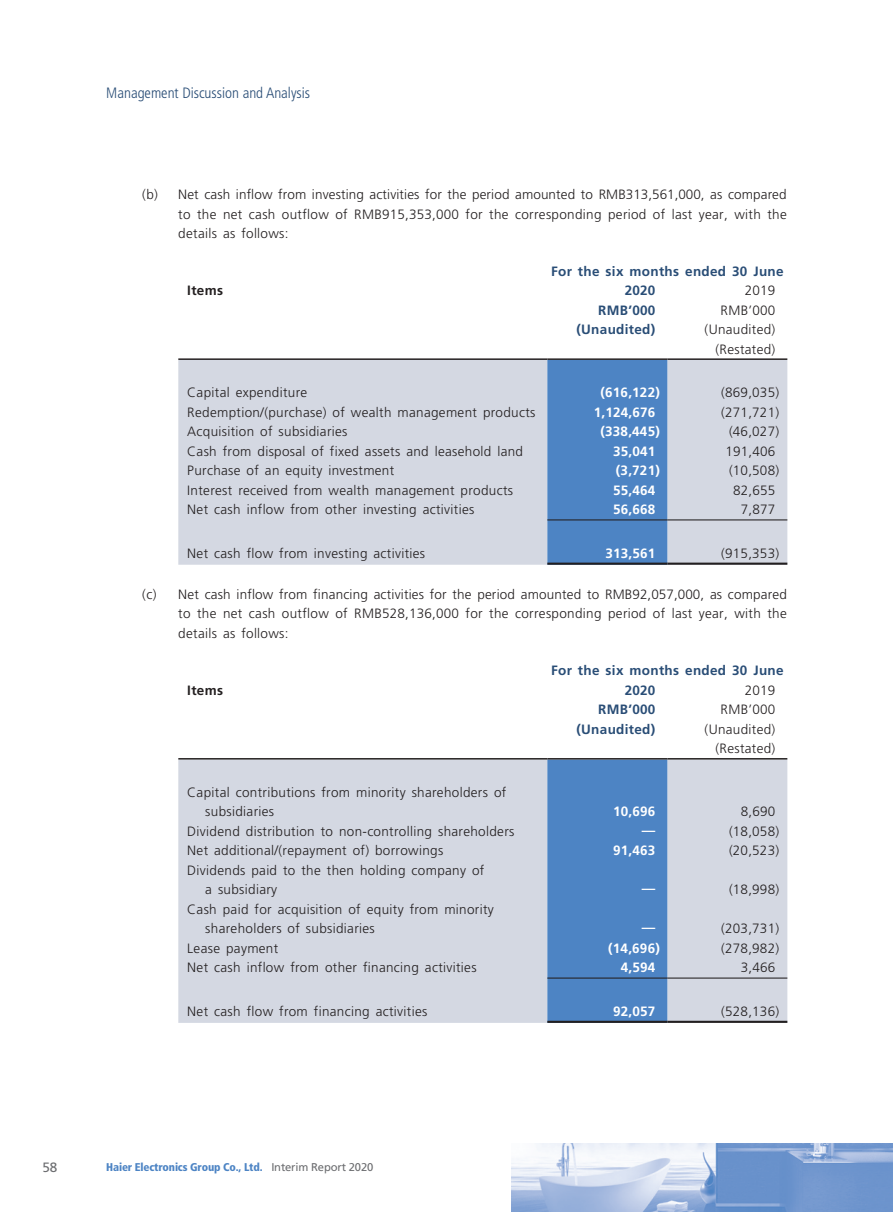
<style>
.page{position:relative;width:893px;height:1212px;background:#fff}
.page>*{position:absolute;margin:0;border:0;box-sizing:border-box;transform-origin:0 0}
.t1{font:300 condensed 15px "Frutiger LT Std";color:#294d76}
._15_Table_Stub{font:300 13.5px/19.5px "Frutiger LT Std";letter-spacing:.025em;color:#231f20}
._08____IN2{font:300 13.5px/19.5px "Frutiger LT Std";letter-spacing:.025em;color:#231f20;text-align:justify}
._01_Body_Text{font:300 13.5px "Frutiger LT Std";letter-spacing:.015em;color:#231f20}
._01_Body_Text-2{font:700 13.5px "Frutiger LT Std";letter-spacing:.025em;color:#294d76}
._01_Body_Text-3{font:700 13.5px "Frutiger LT Std";letter-spacing:.015em;color:#fff}
._15_Table_Stub-2{font:700 13.5px "Frutiger LT Std";letter-spacing:.025em;color:#231f20}
.t2{font:13.5px "Frutiger LT Std";color:#6c6d70}
.t3{font:900 condensed 11.25px "Frutiger LT Std";letter-spacing:-.015em;color:#4d84c4}
.s1{font-weight:400;font-stretch:normal;color:#6c6d70}
</style>
<div class="page">
<img style="left:512px;top:1144px;width:381px;height:68px">
<div style="left:178px;top:360px;width:609px;height:205px;background:#d4d8e2"></div>
<div style="left:547px;top:360px;width:120px;height:203px;background:#4d84c4"></div>
<hr style="left:178px;top:358px;width:369px;height:2px;background:#231f20">
<hr style="left:547px;top:358px;width:120px;height:2px;background:#231f20">
<hr style="left:667px;top:358px;width:120px;height:2px;background:#231f20">
<hr style="left:547px;top:519px;width:120px;height:1px;background:#231f20">
<hr style="left:667px;top:519px;width:120px;height:1px;background:#231f20">
<hr style="left:547px;top:563px;width:120px;height:2px;background:#231f20">
<hr style="left:667px;top:563px;width:120px;height:2px;background:#231f20">
<div style="left:178px;top:759px;width:609px;height:264px;background:#d4d8e2"></div>
<div style="left:547px;top:759px;width:120px;height:262px;background:#4d84c4"></div>
<hr style="left:178px;top:758px;width:369px;height:1px;background:#231f20">
<hr style="left:547px;top:758px;width:120px;height:1px;background:#231f20">
<hr style="left:667px;top:758px;width:120px;height:1px;background:#231f20">
<hr style="left:547px;top:977px;width:120px;height:1px;background:#231f20">
<hr style="left:667px;top:977px;width:120px;height:1px;background:#231f20">
<hr style="left:547px;top:1021px;width:120px;height:2px;background:#231f20">
<hr style="left:667px;top:1021px;width:120px;height:2px;background:#231f20">
<p class="t1" style="left:106px;top:85px;width:205px">Management Discussion and Analysis</p>
<p class="_08____IN2" style="left:178px;top:185px;width:610px;text-indent:-36px">(b) Net cash inflow from investing activities for the period amounted to RMB313,561,000, as compared to the net cash outflow of RMB915,353,000 for the corresponding period of last year, with the details as follows:</p>
<p class="_01_Body_Text-2" style="left:551px;top:263px;width:234px">For the six months ended 30 June</p>
<p class="_15_Table_Stub-2" style="left:187px;top:283px;width:37px">Items</p>
<p class="_01_Body_Text-2" style="left:625px;top:283px;width:32px">2020</p>
<p class="_01_Body_Text" style="left:745px;top:283px;width:32px">2019</p>
<p class="_01_Body_Text-2" style="left:598px;top:302px;width:59px">RMB’000</p>
<p class="_01_Body_Text" style="left:720px;top:302px;width:56px">RMB’000</p>
<p class="_01_Body_Text-2" style="left:576px;top:322px;width:80px">(Unaudited)</p>
<p class="_01_Body_Text" style="left:705px;top:322px;width:72px">(Unaudited)</p>
<p class="_01_Body_Text" style="left:715px;top:341px;width:61px">(Restated)</p>
<p class="_15_Table_Stub" style="left:187px;top:383px;width:121px">Capital expenditure</p>
<p class="_01_Body_Text-3" style="left:601px;top:385px;width:61px">(616,122)</p>
<p class="_01_Body_Text" style="left:721px;top:385px;width:59px">(869,035)</p>
<p class="_15_Table_Stub" style="left:187px;top:402px;width:350px">Redemption/(purchase) of wealth management products</p>
<p class="_01_Body_Text-3" style="left:594px;top:404px;width:63px">1,124,676</p>
<p class="_01_Body_Text" style="left:721px;top:404px;width:59px">(271,721)</p>
<p class="_15_Table_Stub" style="left:187px;top:422px;width:162px">Acquisition of subsidiaries</p>
<p class="_01_Body_Text-3" style="left:601px;top:424px;width:61px">(338,445)</p>
<p class="_01_Body_Text" style="left:729px;top:424px;width:52px">(46,027)</p>
<p class="_15_Table_Stub" style="left:187px;top:441px;width:337px">Cash from disposal of fixed assets and leasehold land</p>
<p class="_01_Body_Text-3" style="left:613px;top:443px;width:44px">35,041</p>
<p class="_01_Body_Text" style="left:725px;top:443px;width:51px">191,406</p>
<p class="_15_Table_Stub" style="left:187px;top:461px;width:208px">Purchase of an equity investment</p>
<p class="_01_Body_Text-3" style="left:616px;top:463px;width:45px">(3,721)</p>
<p class="_01_Body_Text" style="left:729px;top:463px;width:52px">(10,508)</p>
<p class="_15_Table_Stub" style="left:187px;top:480px;width:327px">Interest received from wealth management products</p>
<p class="_01_Body_Text-3" style="left:613px;top:482px;width:44px">55,464</p>
<p class="_01_Body_Text" style="left:733px;top:482px;width:44px">82,655</p>
<p class="_15_Table_Stub" style="left:187px;top:500px;width:289px">Net cash inflow from other investing activities</p>
<p class="_01_Body_Text-3" style="left:613px;top:502px;width:44px">56,668</p>
<p class="_01_Body_Text" style="left:741px;top:502px;width:36px">7,877</p>
<p class="_15_Table_Stub" style="left:187px;top:543px;width:239px">Net cash flow from investing activities</p>
<p class="_01_Body_Text-3" style="left:605px;top:545px;width:51px">313,561</p>
<p class="_01_Body_Text" style="left:721px;top:545px;width:59px">(915,353)</p>
<p class="_08____IN2" style="left:178px;top:585px;width:610px;text-indent:-36px">(c) Net cash inflow from financing activities for the period amounted to RMB92,057,000, as compared to the net cash outflow of RMB528,136,000 for the corresponding period of last year, with the details as follows:</p>
<p class="_01_Body_Text-2" style="left:551px;top:663px;width:234px">For the six months ended 30 June</p>
<p class="_15_Table_Stub-2" style="left:187px;top:682px;width:37px">Items</p>
<p class="_01_Body_Text-2" style="left:625px;top:682px;width:32px">2020</p>
<p class="_01_Body_Text" style="left:745px;top:682px;width:32px">2019</p>
<p class="_01_Body_Text-2" style="left:598px;top:702px;width:59px">RMB’000</p>
<p class="_01_Body_Text" style="left:720px;top:702px;width:56px">RMB’000</p>
<p class="_01_Body_Text-2" style="left:576px;top:721px;width:80px">(Unaudited)</p>
<p class="_01_Body_Text" style="left:705px;top:721px;width:72px">(Unaudited)</p>
<p class="_01_Body_Text" style="left:715px;top:741px;width:61px">(Restated)</p>
<p class="_15_Table_Stub" style="left:205px;top:783px;width:302px;text-indent:-18px">Capital contributions from minority shareholders of subsidiaries</p>
<p class="_01_Body_Text-3" style="left:613px;top:804px;width:44px">10,696</p>
<p class="_01_Body_Text" style="left:741px;top:804px;width:36px">8,690</p>
<p class="_15_Table_Stub" style="left:187px;top:822px;width:329px">Dividend distribution to non-controlling shareholders</p>
<p class="_01_Body_Text-3" style="left:642px;top:822px;width:15px">—</p>
<p class="_01_Body_Text" style="left:729px;top:823px;width:52px">(18,058)</p>
<p class="_15_Table_Stub" style="left:187px;top:841px;width:257px">Net additional/(repayment of) borrowings</p>
<p class="_01_Body_Text-3" style="left:613px;top:843px;width:44px">91,463</p>
<p class="_01_Body_Text" style="left:729px;top:843px;width:52px">(20,523)</p>
<p class="_15_Table_Stub" style="left:205px;top:861px;width:281px;text-indent:-18px">Dividends paid to the then holding company of a subsidiary</p>
<p class="_01_Body_Text-3" style="left:642px;top:880px;width:15px">—</p>
<p class="_01_Body_Text" style="left:729px;top:882px;width:52px">(18,998)</p>
<p class="_15_Table_Stub" style="left:205px;top:900px;width:290px;text-indent:-18px">Cash paid for acquisition of equity from minority shareholders of subsidiaries</p>
<p class="_01_Body_Text-3" style="left:642px;top:919px;width:15px">—</p>
<p class="_01_Body_Text" style="left:721px;top:921px;width:59px">(203,731)</p>
<p class="_15_Table_Stub" style="left:187px;top:939px;width:92px">Lease payment</p>
<p class="_01_Body_Text-3" style="left:608px;top:940px;width:53px">(14,696)</p>
<p class="_01_Body_Text" style="left:721px;top:940px;width:59px">(278,982)</p>
<p class="_15_Table_Stub" style="left:187px;top:958px;width:291px">Net cash inflow from other financing activities</p>
<p class="_01_Body_Text-3" style="left:621px;top:960px;width:36px">4,594</p>
<p class="_01_Body_Text" style="left:741px;top:960px;width:36px">3,466</p>
<p class="_15_Table_Stub" style="left:187px;top:1002px;width:242px">Net cash flow from financing activities</p>
<p class="_01_Body_Text-3" style="left:613px;top:1003px;width:44px">92,057</p>
<p class="_01_Body_Text" style="left:721px;top:1003px;width:59px">(528,136)</p>
<p class="t2" style="left:43px;top:1159px;width:16px">58</p>
<p class="t3" style="left:106px;top:1160px;width:269px">Haier Electronics Group Co., Ltd. <span class="s1">Interim Report 2020</span></p>
</div>
